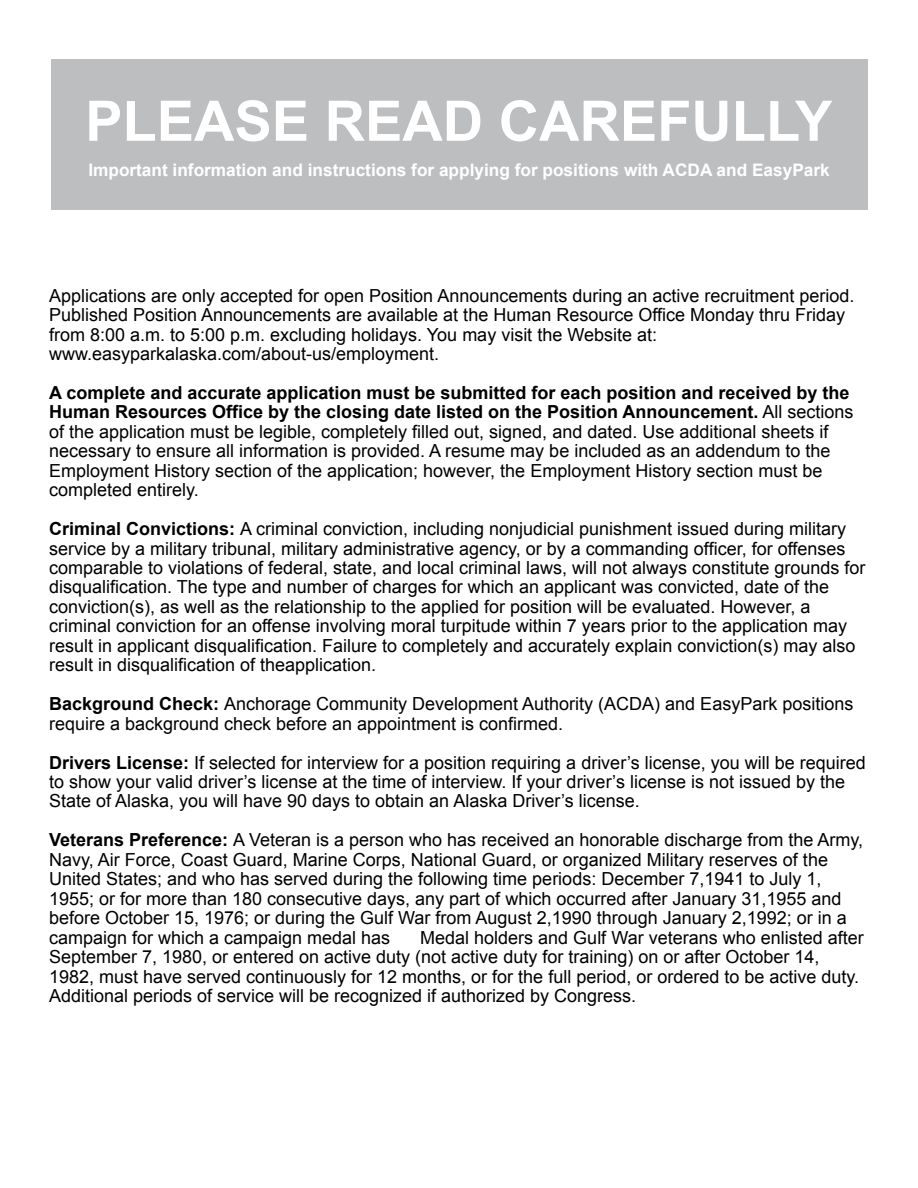
<style>
.page{position:relative;width:918px;height:1188px;background:#fff}
.page>*{position:absolute;margin:0;border:0;box-sizing:border-box;transform-origin:0 0}
.t1{font:700 55.95px "Arial";color:#fff}
.t2{font:18px/19.5px "Arial";color:#000}
.t3{font:700 17.25px "Arial";color:#fff}
.s1{font-weight:700}
</style>
<div class="page">
<div style="left:51px;top:59px;width:816px;height:150px;background:#bcbec0"></div>
<h1 class="t1" style="left:85px;top:84px;width:749px">PLEASE READ CAREFULLY</h1>
<p class="t3" style="left:88px;top:159px;width:743px">Important information and instructions for applying for positions with ACDA and EasyPark</p>
<p class="t2" style="left:49px;top:286px;width:807px">Applications are only accepted for open Position Announcements during an active recruitment period.<br>Published Position Announcements are available at the Human Resource Office Monday thru Friday from 8:00 a.m. to 5:00 p.m. excluding holidays. You may visit the Website at: www.easyparkalaska.com/about-us/employment.</p>
<p class="t2" style="left:49px;top:383px;width:806px"><span class="s1">A complete and accurate application must be submitted for each position and received by the Human Resources Office by the closing date listed on the Position Announcement.</span> All sections of the application must be legible, completely filled out, signed, and dated. Use additional sheets if necessary to ensure all information is provided. A resume may be included as an addendum to the Employment History section of the application; however, the Employment History section must be completed entirely.</p>
<p class="t2" style="left:49px;top:519px;width:818px"><span class="s1">Criminal Convictions:</span> A criminal conviction, including nonjudicial punishment issued during military service by a military tribunal, military administrative agency, or by a commanding officer, for offenses comparable to violations of federal, state, and local criminal laws, will not always constitute grounds for disqualification. The type and number of charges for which an applicant was convicted, date of the conviction(s), as well as the relationship to the applied for position will be evaluated. However, a criminal conviction for an offense involving moral turpitude within 7 years prior to the application may result in applicant disqualification. Failure to completely and accurately explain conviction(s) may also result in disqualification of theapplication.</p>
<p class="t2" style="left:49px;top:694px;width:806px"><span class="s1">Background Check:</span> Anchorage Community Development Authority (ACDA) and EasyPark positions require a background check before an appointment is confirmed.</p>
<p class="t2" style="left:49px;top:753px;width:818px"><span class="s1">Drivers License:</span> If selected for interview for a position requiring a driver’s license, you will be required to show your valid driver’s license at the time of interview. If your driver’s license is not issued by the<br>State of Alaska, you will have 90 days to obtain an Alaska Driver’s license.</p>
<p class="t2" style="left:49px;top:831px;width:816px"><span class="s1">Veterans Preference:</span> A Veteran is a person who has received an honorable discharge from the Army, Navy, Air Force, Coast Guard, Marine Corps, National Guard, or organized Military reserves of the United States; and who has served during the following time periods: December 7,1941 to July 1, 1955; or for more than 180 consecutive days, any part of which occurred after January 31,1955 and before October 15, 1976; or during the Gulf War from August 2,1990 through January 2,1992; or in a campaign for which a campaign medal has</p>
<p class="t2" style="left:49px;top:928px;width:816px;text-indent:371px">Medal holders and Gulf War veterans who enlisted after September 7, 1980, or entered on active duty (not active duty for training) on or after October 14, 1982, must have served continuously for 12 months, or for the full period, or ordered to be active duty.<br>Additional periods of service will be recognized if authorized by Congress.</p>
</div>
